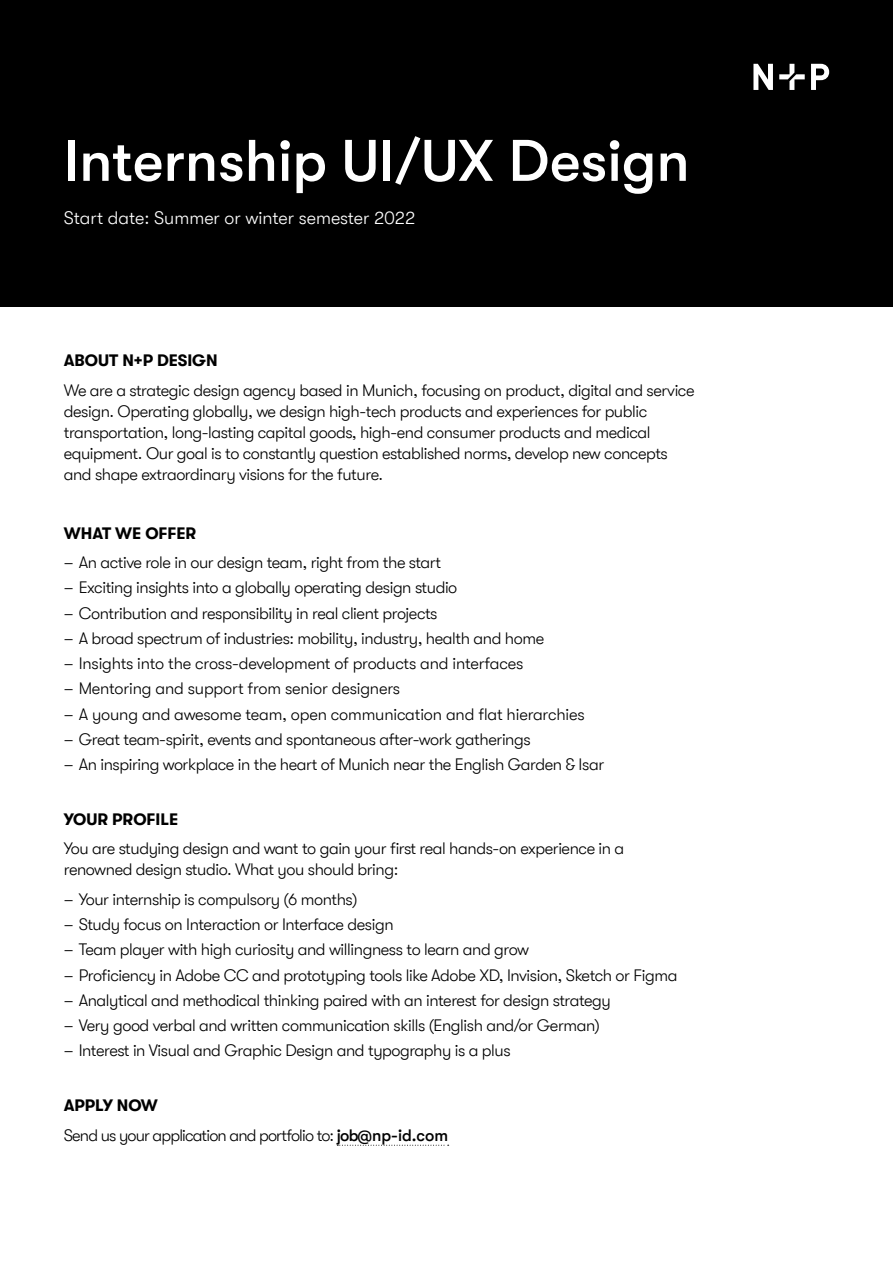
<style>
.page{position:relative;width:893px;height:1263px;background:#fff}
.page>*{position:absolute;margin:0;border:0;box-sizing:border-box;transform-origin:0 0}
.t1{font:500 58.5px "GT Walsheim Pro";color:#fff}
.t2{font:300 18px "GT Walsheim Pro";color:#fff}
.t3{font:300 16.5px/21px "GT Walsheim Pro";letter-spacing:-.025em;color:#000}
.t4{font:300 16.5px/29.5px "GT Walsheim Pro";letter-spacing:-.05em;color:#000}
.t5{font:700 16.5px "GT Walsheim Pro";color:#000}
.s1{font-weight:700}
.s2{font-weight:500}
</style>
<div class="page">
<div style="left:0;top:0;width:893px;height:306px;background:#000"></div>
<svg style="left:779px;top:64px;width:26px;height:26px"></svg>
<svg style="left:753px;top:64px;width:20px;height:26px"></svg>
<svg style="left:811px;top:64px;width:18px;height:26px"></svg>
<svg style="left:337px;top:1145px;width:112px;height:1px"></svg>
<h1 class="t1" style="left:64px;top:128px;width:627px">Internship UI/UX Design</h1>
<p class="t2" style="left:64px;top:207px;width:353px">Start date: Summer or winter semester 2022</p>
<p class="t5" style="left:64px;top:351px;width:155px">ABOUT N+P DESIGN</p>
<p class="t3" style="left:64px;top:379px;width:632px">We are a strategic design agency based in Munich, focusing on product, digital and service design. Operating globally, we design high-tech products and experiences for public transportation, long-lasting capital goods, high-end consumer products and medical equipment. Our goal is to constantly question established norms, develop new concepts and shape extraordinary visions for the future.</p>
<p class="t5" style="left:64px;top:524px;width:134px">WHAT WE OFFER</p>
<p class="t3" style="left:64px;top:552px;width:379px">– An active role in our design team, right from the start</p>
<p class="t3" style="left:64px;top:577px;width:395px">– Exciting insights into a globally operating design studio</p>
<p class="t3" style="left:64px;top:602px;width:375px">– Contribution and responsibility in real client projects</p>
<p class="t3" style="left:64px;top:628px;width:482px">– A broad spectrum of industries: mobility, industry, health and home</p>
<p class="t3" style="left:64px;top:653px;width:461px">– Insights into the cross-development of products and interfaces</p>
<p class="t3" style="left:64px;top:678px;width:338px">– Mentoring and support from senior designers</p>
<p class="t3" style="left:64px;top:703px;width:522px">– A young and awesome team, open communication and flat hierarchies</p>
<p class="t3" style="left:64px;top:729px;width:468px">– Great team-spirit, events and spontaneous after-work gatherings</p>
<p class="t3" style="left:64px;top:754px;width:542px">– An inspiring workplace in the heart of Munich near the English Garden &amp; Isar</p>
<p class="t5" style="left:64px;top:810px;width:116px">YOUR PROFILE</p>
<p class="t3" style="left:64px;top:838px;width:562px">You are studying design and want to gain your first real hands-on experience in a renowned design studio. What you should bring:</p>
<p class="t3" style="left:64px;top:889px;width:295px">– Your internship is compulsory (6 months)</p>
<p class="t3" style="left:64px;top:914px;width:331px">– Study focus on Interaction or Interface design</p>
<p class="t3" style="left:64px;top:939px;width:467px">– Team player with high curiosity and willingness to learn and grow</p>
<p class="t3" style="left:64px;top:964px;width:615px">– Proficiency in Adobe CC and prototyping tools like Adobe XD, Invision, Sketch or Figma</p>
<p class="t3" style="left:64px;top:990px;width:549px">– Analytical and methodical thinking paired with an interest for design strategy</p>
<p class="t3" style="left:64px;top:1015px;width:538px">– Very good verbal and written communication skills (English and/or German)</p>
<p class="t3" style="left:64px;top:1040px;width:448px">– Interest in Visual and Graphic Design and typography is a plus</p>
<p class="t4" style="left:64px;top:1091px;width:386px"><span class="s1">APPLY NOW<br></span>Send us your application and portfolio to: <span class="s2">job@np-id.com</span></p>
</div>
